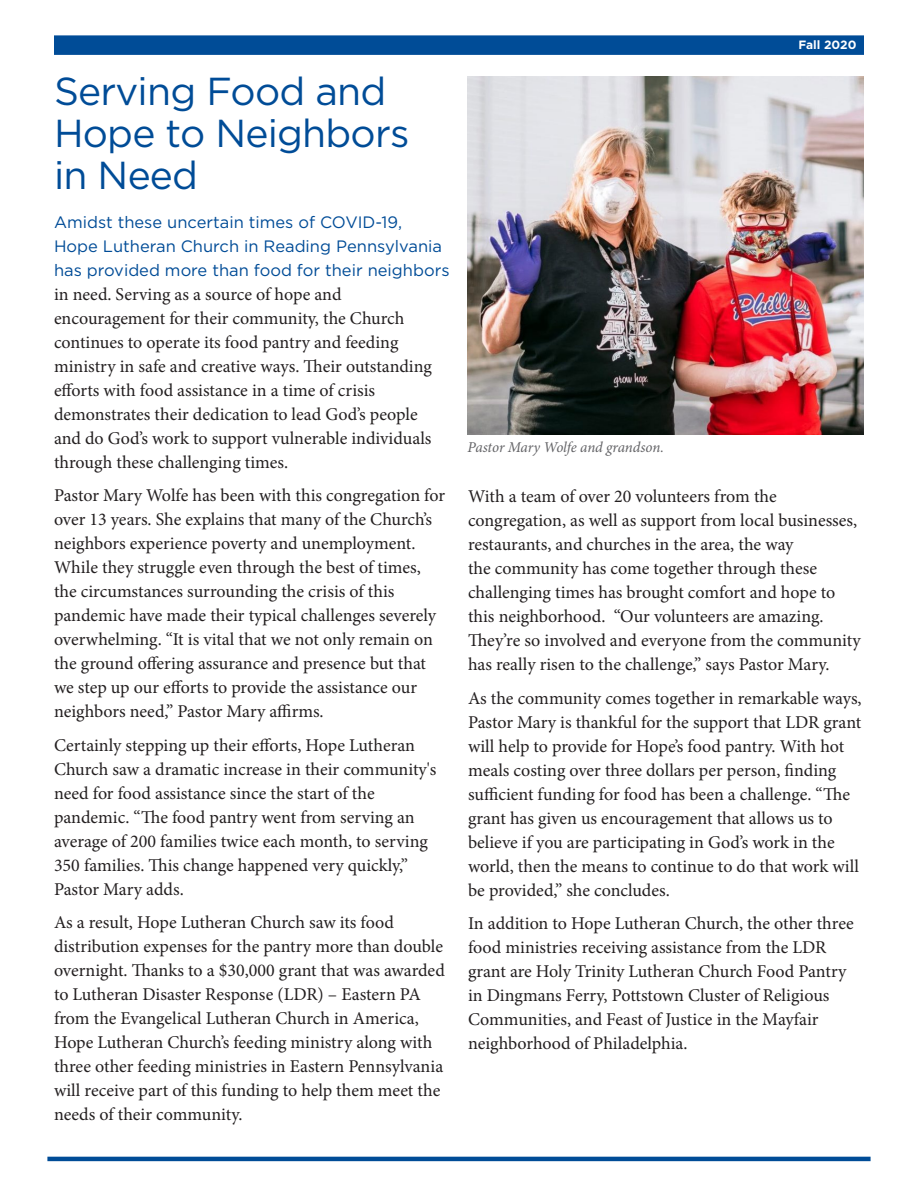
<style>
.page{position:relative;width:918px;height:1188px;background:#fff}
.page>*{position:absolute;margin:0;border:0;box-sizing:border-box;transform-origin:0 0}
.t1{font:39px/42px "Gotham Pro";letter-spacing:-.02em;color:#004c97}
.t2{font:18.9px "Castellar";letter-spacing:-.01em;color:#fff}
.t3{font:18px/24px "Minion Pro";color:#231f20}
.t4{font:16.5px/24px "Gotham Pro";color:#004c97}
.t5{font:italic 15px "Minion Pro";letter-spacing:-.01em;color:#636366}
.t6{font:700 12px "Gotham Pro";color:#fff}
</style>
<div class="page">
<div style="left:54px;top:35px;width:810px;height:20px;background:#004c97"></div>
<hr style="left:47px;top:1157px;width:824px;height:4px;background:#004c97">
<img style="left:467px;top:76px;width:397px;height:359px">
<h1 class="t1" style="left:54px;top:70px;width:357px">Serving Food and<br>Hope to Neighbors in Need</h1>
<p class="t4" style="left:54px;top:210px;width:397px">Amidst these uncertain times of COVID-19,<br>Hope Lutheran Church in Reading Pennsylvania has provided more than food for their neighbors</p>
<p class="t3" style="left:54px;top:282px;width:379px">in need. Serving as a source of hope and encouragement for their community, the Church continues to operate its food pantry and feeding ministry in safe and creative ways. Their outstanding efforts with food assistance in a time of crisis demonstrates their dedication to lead God’s people and do God’s work to support vulnerable individuals through these challenging times.</p>
<p class="t3" style="left:54px;top:484px;width:393px">Pastor Mary Wolfe has been with this congregation for over 13 years. She explains that many of the Church’s neighbors experience poverty and unemployment.<br>While they struggle even through the best of times, the circumstances surrounding the crisis of this pandemic have made their typical challenges severely overwhelming. “It is vital that we not only remain on the ground offering assurance and presence but that we step up our efforts to provide the assistance our neighbors need,” Pastor Mary affirms.</p>
<p class="t3" style="left:54px;top:733px;width:384px">Certainly stepping up their efforts, Hope Lutheran Church saw a dramatic increase in their community's need for food assistance since the start of the pandemic. “The food pantry went from serving an average of 200 families twice each month, to serving 350 families. This change happened very quickly,” Pastor Mary adds.</p>
<p class="t3" style="left:54px;top:911px;width:392px">As a result, Hope Lutheran Church saw its food distribution expenses for the pantry more than double overnight. Thanks to a $30,000 grant that was awarded to Lutheran Disaster Response (LDR) – Eastern PA from the Evangelical Lutheran Church in America, Hope Lutheran Church’s feeding ministry along with three other feeding ministries in Eastern Pennsylvania will receive part of this funding to help them meet the needs of their community.</p>
<p class="t2" style="left:769px;top:34px;width:89px">SERVANT</p>
<p class="t6" style="left:799px;top:38px;width:59px">Fall 2020</p>
<p class="t5" style="left:467px;top:437px;width:198px">Pastor Mary Wolfe and grandson.</p>
<p class="t3" style="left:468px;top:485px;width:394px">With a team of over 20 volunteers from the congregation, as well as support from local businesses, restaurants, and churches in the area, the way<br>the community has come together through these challenging times has brought comfort and hope to this neighborhood. “Our volunteers are amazing.<br>They’re so involved and everyone from the community has really risen to the challenge,” says Pastor Mary.</p>
<p class="t3" style="left:468px;top:686px;width:395px">As the community comes together in remarkable ways, Pastor Mary is thankful for the support that LDR grant will help to provide for Hope’s food pantry. With hot meals costing over three dollars per person, finding sufficient funding for food has been a challenge. “The grant has given us encouragement that allows us to believe if you are participating in God’s work in the world, then the means to continue to do that work will be provided,” she concludes.</p>
<p class="t3" style="left:468px;top:911px;width:387px">In addition to Hope Lutheran Church, the other three food ministries receiving assistance from the LDR grant are Holy Trinity Lutheran Church Food Pantry in Dingmans Ferry, Pottstown Cluster of Religious Communities, and Feast of Justice in the Mayfair neighborhood of Philadelphia.</p>
</div>
